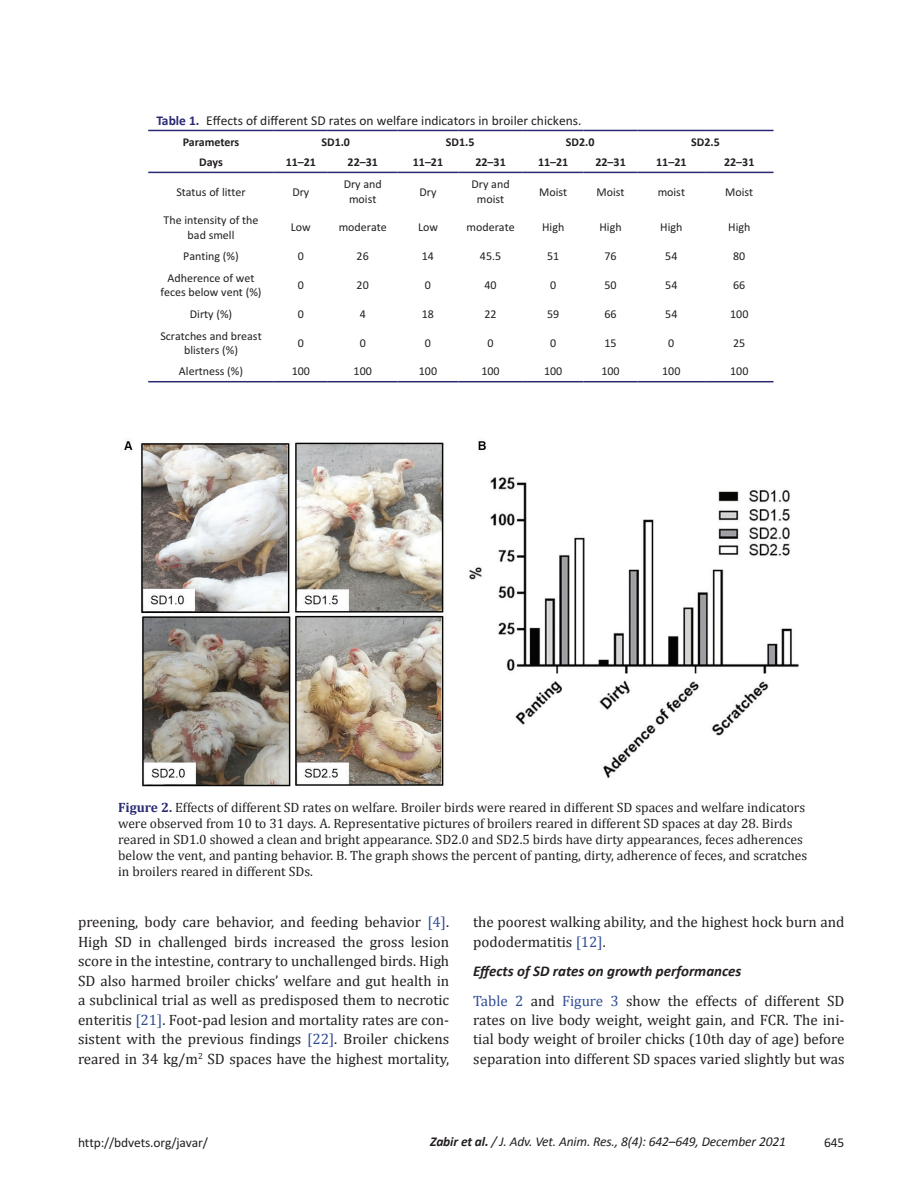
<style>
.page{position:relative;width:918px;height:1188px;background:#fff}
.page>*{position:absolute;margin:0;border:0;box-sizing:border-box;transform-origin:0 0}
.Para_Indent{font:15px/19.5px "Cambria";color:#231f20;text-align:justify}
.Para_1st{font:15px/19.2px "Cambria";color:#231f20;text-align:justify}
.Head_B{font:italic 700 15px "Calibri";color:#231f20}
.t1{font:13.5px/16.2px "Cambria";color:#231f20}
.Table_Caption{font:13.5px "Calibri";color:#231f20}
.t2{font:italic 13.5px "Calibri";letter-spacing:-.01em;color:#231f20}
.Table_text{font:12px/14.4px "Calibri";color:#231f20;text-align:center}
.Table_text-2{font:700 12px "Calibri";color:#231f20}
.s1{font-weight:700;color:#292a73}
.s2{color:#304d94}
.s3{font-weight:700}
</style>
<div class="page">
<hr style="left:148px;top:130px;width:126px;height:1px;background:#292a73">
<hr style="left:274px;top:130px;width:54px;height:1px;background:#292a73">
<hr style="left:328px;top:130px;width:70px;height:1px;background:#292a73">
<hr style="left:398px;top:130px;width:60px;height:1px;background:#292a73">
<hr style="left:458px;top:130px;width:65px;height:1px;background:#292a73">
<hr style="left:523px;top:130px;width:61px;height:1px;background:#292a73">
<hr style="left:584px;top:130px;width:54px;height:1px;background:#292a73">
<hr style="left:638px;top:130px;width:67px;height:1px;background:#292a73">
<hr style="left:705px;top:130px;width:69px;height:1px;background:#292a73">
<hr style="left:148px;top:172px;width:126px;height:1px;background:#292a73">
<hr style="left:274px;top:172px;width:54px;height:1px;background:#292a73">
<hr style="left:328px;top:172px;width:70px;height:1px;background:#292a73">
<hr style="left:398px;top:172px;width:60px;height:1px;background:#292a73">
<hr style="left:458px;top:172px;width:65px;height:1px;background:#292a73">
<hr style="left:523px;top:172px;width:61px;height:1px;background:#292a73">
<hr style="left:584px;top:172px;width:54px;height:1px;background:#292a73">
<hr style="left:638px;top:172px;width:67px;height:1px;background:#292a73">
<hr style="left:705px;top:172px;width:69px;height:1px;background:#292a73">
<hr style="left:148px;top:381px;width:126px;height:1px;background:#292a73">
<hr style="left:274px;top:381px;width:54px;height:1px;background:#292a73">
<hr style="left:328px;top:381px;width:70px;height:1px;background:#292a73">
<hr style="left:398px;top:381px;width:60px;height:1px;background:#292a73">
<hr style="left:458px;top:381px;width:65px;height:1px;background:#292a73">
<hr style="left:523px;top:381px;width:61px;height:1px;background:#292a73">
<hr style="left:584px;top:381px;width:54px;height:1px;background:#292a73">
<hr style="left:638px;top:381px;width:67px;height:1px;background:#292a73">
<hr style="left:705px;top:381px;width:69px;height:1px;background:#292a73">
<img style="left:124px;top:441px;width:675px;height:346px">
<p class="Table_Caption" style="left:156px;top:112px;width:427px"><span class="s1">Table 1.</span> Effects of different SD rates on welfare indicators in broiler chickens.</p>
<p class="Table_text-2" style="left:183px;top:134px;width:58px">Parameters</p>
<p class="Table_text-2" style="left:321px;top:134px;width:30px">SD1.0</p>
<p class="Table_text-2" style="left:446px;top:134px;width:30px">SD1.5</p>
<p class="Table_text-2" style="left:566px;top:134px;width:30px">SD2.0</p>
<p class="Table_text-2" style="left:691px;top:134px;width:30px">SD2.5</p>
<p class="Table_text-2" style="left:199px;top:154px;width:25px">Days</p>
<p class="Table_text-2" style="left:286px;top:154px;width:32px">11–21</p>
<p class="Table_text-2" style="left:348px;top:154px;width:32px">22–31</p>
<p class="Table_text-2" style="left:413px;top:154px;width:32px">11–21</p>
<p class="Table_text-2" style="left:475px;top:154px;width:32px">22–31</p>
<p class="Table_text-2" style="left:538px;top:154px;width:32px">11–21</p>
<p class="Table_text-2" style="left:595px;top:154px;width:32px">22–31</p>
<p class="Table_text-2" style="left:656px;top:154px;width:32px">11–21</p>
<p class="Table_text-2" style="left:724px;top:154px;width:32px">22–31</p>
<p class="Table_text" style="left:176px;top:184px;width:71px">Status of litter</p>
<p class="Table_text" style="left:292px;top:184px;width:19px">Dry</p>
<p class="Table_text" style="left:344px;top:177px;width:40px">Dry and moist</p>
<p class="Table_text" style="left:419px;top:184px;width:19px">Dry</p>
<p class="Table_text" style="left:472px;top:177px;width:40px">Dry and moist</p>
<p class="Table_text" style="left:539px;top:184px;width:30px">Moist</p>
<p class="Table_text" style="left:597px;top:184px;width:30px">Moist</p>
<p class="Table_text" style="left:658px;top:184px;width:29px">moist</p>
<p class="Table_text" style="left:725px;top:184px;width:30px">Moist</p>
<p class="Table_text" style="left:164px;top:212px;width:96px">The intensity of the bad smell</p>
<p class="Table_text" style="left:291px;top:220px;width:21px">Low</p>
<p class="Table_text" style="left:339px;top:220px;width:50px">moderate</p>
<p class="Table_text" style="left:418px;top:220px;width:21px">Low</p>
<p class="Table_text" style="left:467px;top:220px;width:50px">moderate</p>
<p class="Table_text" style="left:542px;top:220px;width:24px">High</p>
<p class="Table_text" style="left:600px;top:220px;width:24px">High</p>
<p class="Table_text" style="left:660px;top:220px;width:24px">High</p>
<p class="Table_text" style="left:728px;top:220px;width:24px">High</p>
<p class="Table_text" style="left:183px;top:248px;width:57px">Panting (%)</p>
<p class="Table_text" style="left:298px;top:248px;width:8px">0</p>
<p class="Table_text" style="left:357px;top:248px;width:14px">26</p>
<p class="Table_text" style="left:422px;top:248px;width:14px">14</p>
<p class="Table_text" style="left:480px;top:248px;width:23px">45.5</p>
<p class="Table_text" style="left:547px;top:248px;width:14px">51</p>
<p class="Table_text" style="left:605px;top:248px;width:14px">76</p>
<p class="Table_text" style="left:665px;top:248px;width:14px">54</p>
<p class="Table_text" style="left:733px;top:248px;width:14px">80</p>
<p class="Table_text" style="left:161px;top:270px;width:103px">Adherence of wet feces below vent (%)</p>
<p class="Table_text" style="left:298px;top:277px;width:8px">0</p>
<p class="Table_text" style="left:357px;top:277px;width:14px">20</p>
<p class="Table_text" style="left:425px;top:277px;width:8px">0</p>
<p class="Table_text" style="left:485px;top:277px;width:14px">40</p>
<p class="Table_text" style="left:550px;top:277px;width:8px">0</p>
<p class="Table_text" style="left:605px;top:277px;width:14px">50</p>
<p class="Table_text" style="left:665px;top:277px;width:14px">54</p>
<p class="Table_text" style="left:733px;top:277px;width:14px">66</p>
<p class="Table_text" style="left:190px;top:306px;width:44px">Dirty (%)</p>
<p class="Table_text" style="left:298px;top:306px;width:8px">0</p>
<p class="Table_text" style="left:360px;top:306px;width:8px">4</p>
<p class="Table_text" style="left:422px;top:306px;width:14px">18</p>
<p class="Table_text" style="left:485px;top:306px;width:14px">22</p>
<p class="Table_text" style="left:547px;top:306px;width:14px">59</p>
<p class="Table_text" style="left:605px;top:306px;width:14px">66</p>
<p class="Table_text" style="left:665px;top:306px;width:14px">54</p>
<p class="Table_text" style="left:730px;top:306px;width:20px">100</p>
<p class="Table_text" style="left:160px;top:328px;width:103px">Scratches and breast blisters (%)</p>
<p class="Table_text" style="left:298px;top:335px;width:8px">0</p>
<p class="Table_text" style="left:360px;top:335px;width:8px">0</p>
<p class="Table_text" style="left:425px;top:335px;width:8px">0</p>
<p class="Table_text" style="left:488px;top:335px;width:8px">0</p>
<p class="Table_text" style="left:550px;top:335px;width:8px">0</p>
<p class="Table_text" style="left:605px;top:335px;width:14px">15</p>
<p class="Table_text" style="left:668px;top:335px;width:8px">0</p>
<p class="Table_text" style="left:733px;top:335px;width:14px">25</p>
<p class="Table_text" style="left:179px;top:364px;width:66px">Alertness (%)</p>
<p class="Table_text" style="left:292px;top:364px;width:20px">100</p>
<p class="Table_text" style="left:354px;top:364px;width:20px">100</p>
<p class="Table_text" style="left:419px;top:364px;width:20px">100</p>
<p class="Table_text" style="left:481px;top:364px;width:20px">100</p>
<p class="Table_text" style="left:544px;top:364px;width:20px">100</p>
<p class="Table_text" style="left:601px;top:364px;width:20px">100</p>
<p class="Table_text" style="left:662px;top:364px;width:20px">100</p>
<p class="Table_text" style="left:730px;top:364px;width:20px">100</p>
<p class="t1" style="left:118px;top:799px;width:691px"><span class="s1">Figure 2.</span> Effects of different SD rates on welfare. Broiler birds were reared in different SD spaces and welfare indicators were observed from 10 to 31 days. A. Representative pictures of broilers reared in different SD spaces at day 28. Birds reared in SD1.0 showed a clean and bright appearance. SD2.0 and SD2.5 birds have dirty appearances, feces adherences below the vent, and panting behavior. B. The graph shows the percent of panting, dirty, adherence of feces, and scratches in broilers reared in different SDs.</p>
<p class="Para_Indent" style="left:78px;top:912px;width:373px">preening, body care behavior, and feeding behavior <span class="s2">[4]</span>.<br>High SD in challenged birds increased the gross lesion score in the intestine, contrary to unchallenged birds. High SD also harmed broiler chicks’ welfare and gut health in a subclinical trial as well as predisposed them to necrotic enteritis <span class="s2">[21]</span>. Foot-pad lesion and mortality rates are con&shy;sistent with the previous findings <span class="s2">[22]</span>. Broiler chickens reared in 34 kg/m<sup>2</sup> SD spaces have the highest mortality,</p>
<p class="Para_Indent" style="left:473px;top:913px;width:373px">the poorest walking ability, and the highest hock burn and pododermatitis <span class="s2">[12]</span>.</p>
<p class="Head_B" style="left:473px;top:962px;width:270px">Effects of SD rates on growth performances</p>
<p class="Para_1st" style="left:473px;top:991px;width:373px"><span class="s2">Table 2</span> and <span class="s2">Figure 3</span> show the effects of different SD rates on live body weight, weight gain, and FCR. The ini&shy;tial body weight of broiler chicks (10th day of age) before separation into different SD spaces varied slightly but was</p>
<p class="Table_Caption" style="left:78px;top:1135px;width:131px">http://bdvets.org/javar/</p>
<p class="t2" style="left:430px;top:1132px;width:357px"><span class="s3">Zabir et al.</span> / J. Adv. Vet. Anim. Res., 8(4): 642–649, December 2021</p>
<p class="Table_Caption" style="left:824px;top:1135px;width:22px">645</p>
</div>
